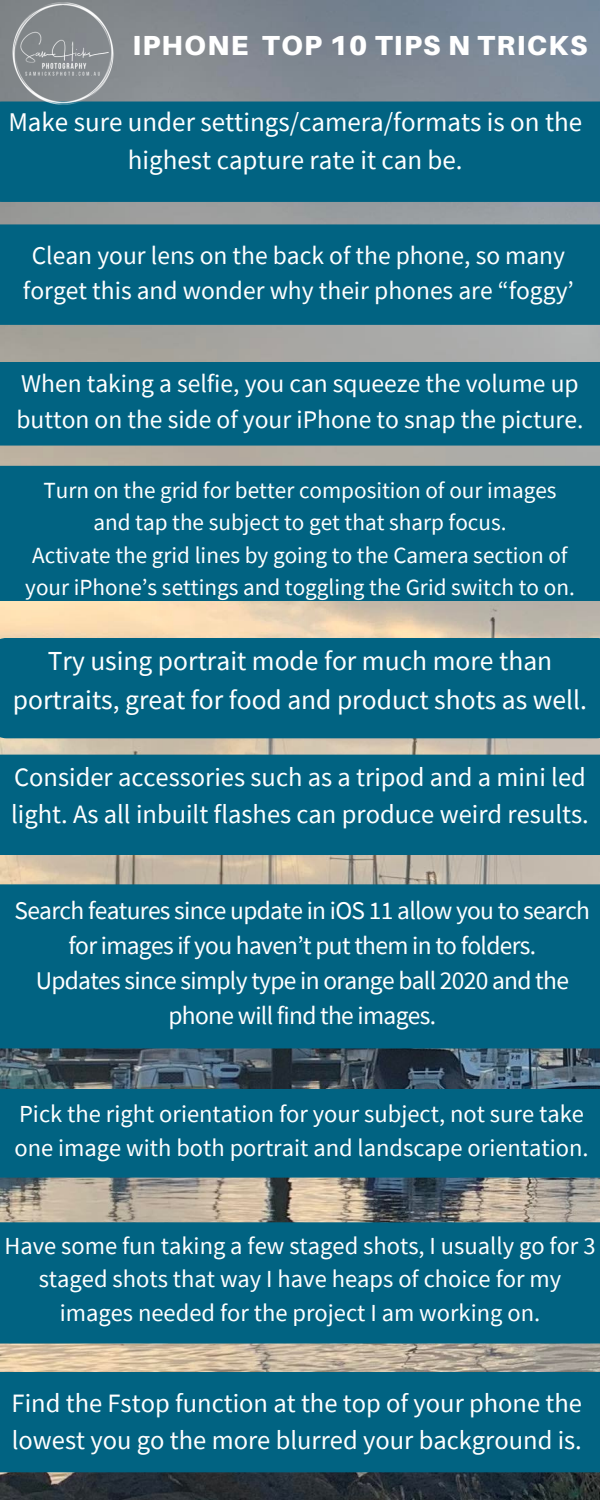
<style>
.page{position:relative;width:600px;height:1500px;background:#fff}
.page>*{position:absolute;margin:0;border:0;box-sizing:border-box;transform-origin:0 0}
.t1{font:900 27.6px "Aileron";letter-spacing:.05em;color:#fff}
.t2{font:27.5px/38.2px "Source Sans Pro";color:#fff;text-align:center}
.t3{font:27px/37.5px "Source Sans Pro";color:#fff;text-align:center}
.t4{font:26.5px/36.8px "Source Sans Pro";color:#fff}
.t5{font:25.5px/35.2px "Source Sans Pro";color:#fff}
.t6{font:25.4px/35.2px "Source Sans Pro";letter-spacing:-.025em;color:#fff;text-align:center}
.t7{font:24.5px/33.8px "Source Sans Pro";color:#fff}
.t8{font:23.1px "Source Sans Pro";color:#fff}
</style>
<div class="page">
<img style="left:0;top:0;width:600px;height:1500px">
<div style="left:0;top:466px;width:600px;height:135px;background:#016382"></div>
<div style="left:0;top:638px;width:600px;height:100px;background:#016382"></div>
<div style="left:0;top:755px;width:600px;height:100px;background:#016382"></div>
<div style="left:0;top:884px;width:600px;height:164px;background:#016382"></div>
<div style="left:0;top:1089px;width:600px;height:89px;background:#016382"></div>
<div style="left:0;top:1222px;width:600px;height:122px;background:#016382"></div>
<div style="left:0;top:362px;width:600px;height:84px;background:#016382"></div>
<div style="left:0;top:224px;width:600px;height:101px;background:#016382"></div>
<div style="left:0;top:102px;width:600px;height:100px;background:#016382"></div>
<div style="left:0;top:1372px;width:600px;height:100px;background:#016382"></div>
<img style="left:0;top:0;width:126px;height:117px">
<h1 class="t1" style="left:132px;top:28px;width:457px">IPHONE TOP 10 TIPS N TRICKS</h1>
<h2 class="t3" style="left:8px;top:103px;width:575px">Make sure under settings/camera/formats is on the highest capture rate it can be.</h2>
<p class="t5" style="left:23px;top:238px;width:553px;text-align:center">Clean your lens on the back of the phone, so many forget this and wonder why their phones are “foggy’</p>
<h2 class="t5" style="left:17px;top:366px;width:568px">When taking a selfie, you can squeeze the volume up button on the side of your iPhone to snap the picture.</h2>
<p class="t8" style="left:43px;top:475px;width:515px">Turn on the grid for better composition of our images</p>
<p class="t8" style="left:93px;top:508px;width:415px">and tap the subject to get that sharp focus.</p>
<p class="t8" style="left:32px;top:540px;width:537px">Activate the grid lines by going to the Camera section of</p>
<p class="t8" style="left:25px;top:572px;width:551px">your iPhone’s settings and toggling the Grid switch to on.</p>
<h2 class="t2" style="left:13px;top:641px;width:576px">Try using portrait mode for much more than portraits, great for food and product shots as well.</h2>
<h2 class="t4" style="left:11px;top:759px;width:579px">Consider accessories such as a tripod and a mini led light. As all inbuilt flashes can produce weird results.</h2>
<h2 class="t6" style="left:15px;top:892px;width:577px">Search features since update in iOS 11 allow you to search for images if you haven’t put them in to folders.<br>Updates since simply type in orange ball 2020 and the phone will find the images.</h2>
<p class="t7" style="left:14px;top:1096px;width:576px">Pick the right orientation for your subject, not sure take one image with both portrait and landscape orientation.</p>
<p class="t7" style="left:4px;top:1228px;width:593px;text-align:center">Have some fun taking a few staged shots, I usually go for 3 staged shots that way I have heaps of choice for my images needed for the project I am working on.</p>
<h2 class="t4" style="left:12px;top:1385px;width:572px">Find the Fstop function at the top of your phone the lowest you go the more blurred your background is.</h2>
</div>
